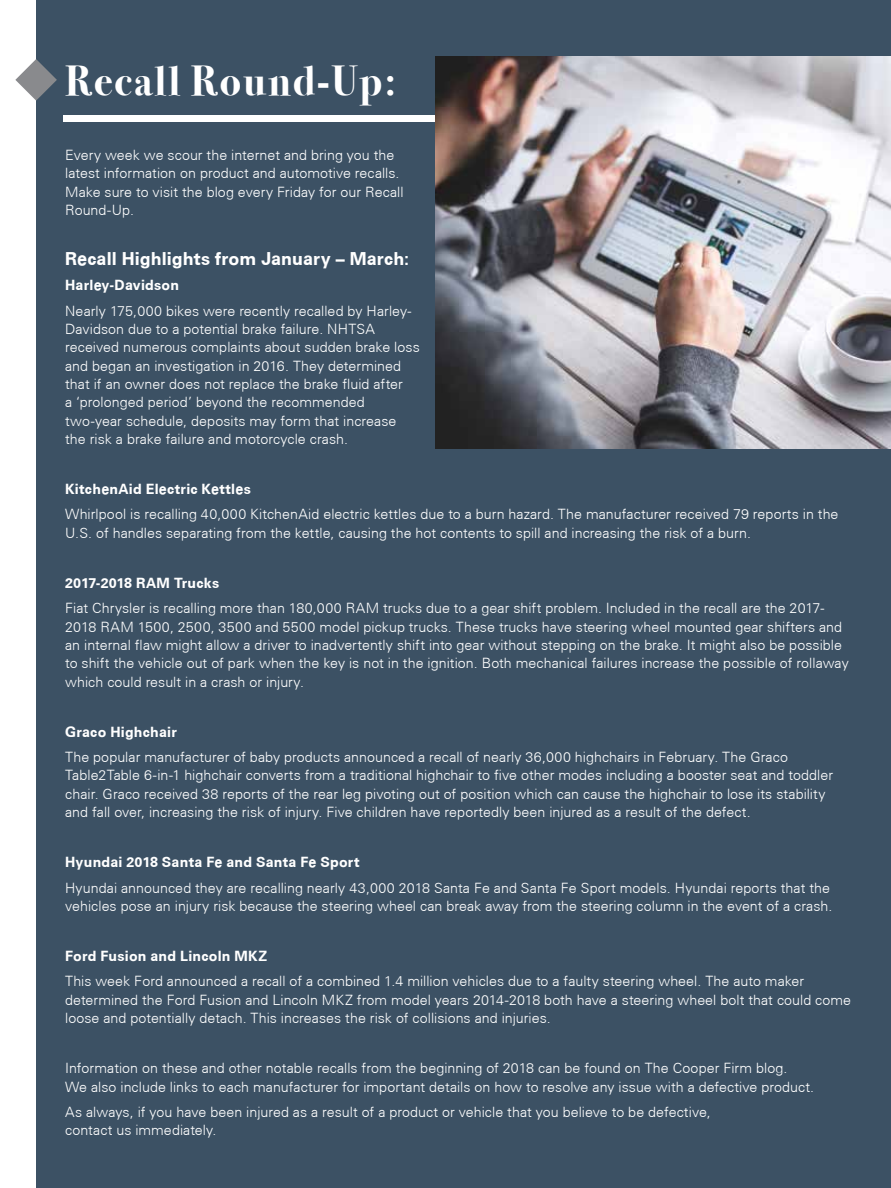
<style>
.page{position:relative;width:891px;height:1188px;background:#fff}
.page>*{position:absolute;margin:0;border:0;box-sizing:border-box;transform-origin:0 0}
.t1{font:42px "Bodoni Svty Two ITCTT Bold";letter-spacing:.05em;color:#fff}
.t2{font:700 18px "Univers CE";color:#fff}
.t3{font:300 14.25px/18.3px "Univers CE";color:#fff}
.t4{font:700 14.25px "Univers CE";letter-spacing:.015em;color:#fff}
</style>
<div class="page">
<div style="left:36px;top:0;width:855px;height:1188px;background:#3c5164"></div>
<svg style="left:15px;top:59px;width:42px;height:42px"></svg>
<div style="left:64px;top:115px;width:827px;height:6px;background:#fff"></div>
<img style="left:435px;top:57px;width:456px;height:391px">
<h1 class="t1" style="left:65px;top:47px;width:333px">Recall Round-Up:</h1>
<p class="t3" style="left:65px;top:146px;width:340px">Every week we scour the internet and bring you the latest information on product and automotive recalls.<br>Make sure to visit the blog every Friday for our Recall Round-Up.</p>
<p class="t2" style="left:65px;top:248px;width:345px">Recall Highlights from January – March:</p>
<p class="t4" style="left:65px;top:277px;width:116px">Harley-Davidson</p>
<p class="t3" style="left:65px;top:302px;width:356px">Nearly 175,000 bikes were recently recalled by Harley-Davidson due to a potential brake failure. NHTSA received numerous complaints about sudden brake loss and began an investigation in 2016. They determined that if an owner does not replace the brake fluid after<br>a ‘prolonged period’ beyond the recommended two-year schedule, deposits may form that increase the risk a brake failure and motorcycle crash.</p>
<p class="t4" style="left:65px;top:481px;width:187px">KitchenAid Electric Kettles</p>
<p class="t3" style="left:65px;top:506px;width:775px">Whirlpool is recalling 40,000 KitchenAid electric kettles due to a burn hazard. The manufacturer received 79 reports in the<br>U.S. of handles separating from the kettle, causing the hot contents to spill and increasing the risk of a burn.</p>
<p class="t4" style="left:65px;top:575px;width:156px">2017-2018 RAM Trucks</p>
<p class="t3" style="left:65px;top:599px;width:785px">Fiat Chrysler is recalling more than 180,000 RAM trucks due to a gear shift problem. Included in the recall are the 2017- 2018 RAM 1500, 2500, 3500 and 5500 model pickup trucks. These trucks have steering wheel mounted gear shifters and an internal flaw might allow a driver to inadvertently shift into gear without stepping on the brake. It might also be possible to shift the vehicle out of park when the key is not in the ignition. Both mechanical failures increase the possible of rollaway which could result in a crash or injury.</p>
<p class="t4" style="left:65px;top:724px;width:113px">Graco Highchair</p>
<p class="t3" style="left:65px;top:748px;width:769px">The popular manufacturer of baby products announced a recall of nearly 36,000 highchairs in February. The Graco Table2Table 6-in-1 highchair converts from a traditional highchair to five other modes including a booster seat and toddler chair. Graco received 38 reports of the rear leg pivoting out of position which can cause the highchair to lose its stability and fall over, increasing the risk of injury. Five children have reportedly been injured as a result of the defect.</p>
<p class="t4" style="left:65px;top:854px;width:296px">Hyundai 2018 Santa Fe and Santa Fe Sport</p>
<p class="t3" style="left:65px;top:879px;width:769px">Hyundai announced they are recalling nearly 43,000 2018 Santa Fe and Santa Fe Sport models. Hyundai reports that the vehicles pose an injury risk because the steering wheel can break away from the steering column in the event of a crash.</p>
<p class="t4" style="left:65px;top:948px;width:203px">Ford Fusion and Lincoln MKZ</p>
<p class="t3" style="left:65px;top:972px;width:788px">This week Ford announced a recall of a combined 1.4 million vehicles due to a faulty steering wheel. The auto maker determined the Ford Fusion and Lincoln MKZ from model years 2014-2018 both have a steering wheel bolt that could come loose and potentially detach. This increases the risk of collisions and injuries.</p>
<p class="t3" style="left:65px;top:1059px;width:751px">Information on these and other notable recalls from the beginning of 2018 can be found on The Cooper Firm blog.<br>We also include links to each manufacturer for important details on how to resolve any issue with a defective product.</p>
<p class="t3" style="left:65px;top:1103px;width:647px">As always, if you have been injured as a result of a product or vehicle that you believe to be defective, contact us immediately.</p>
</div>
